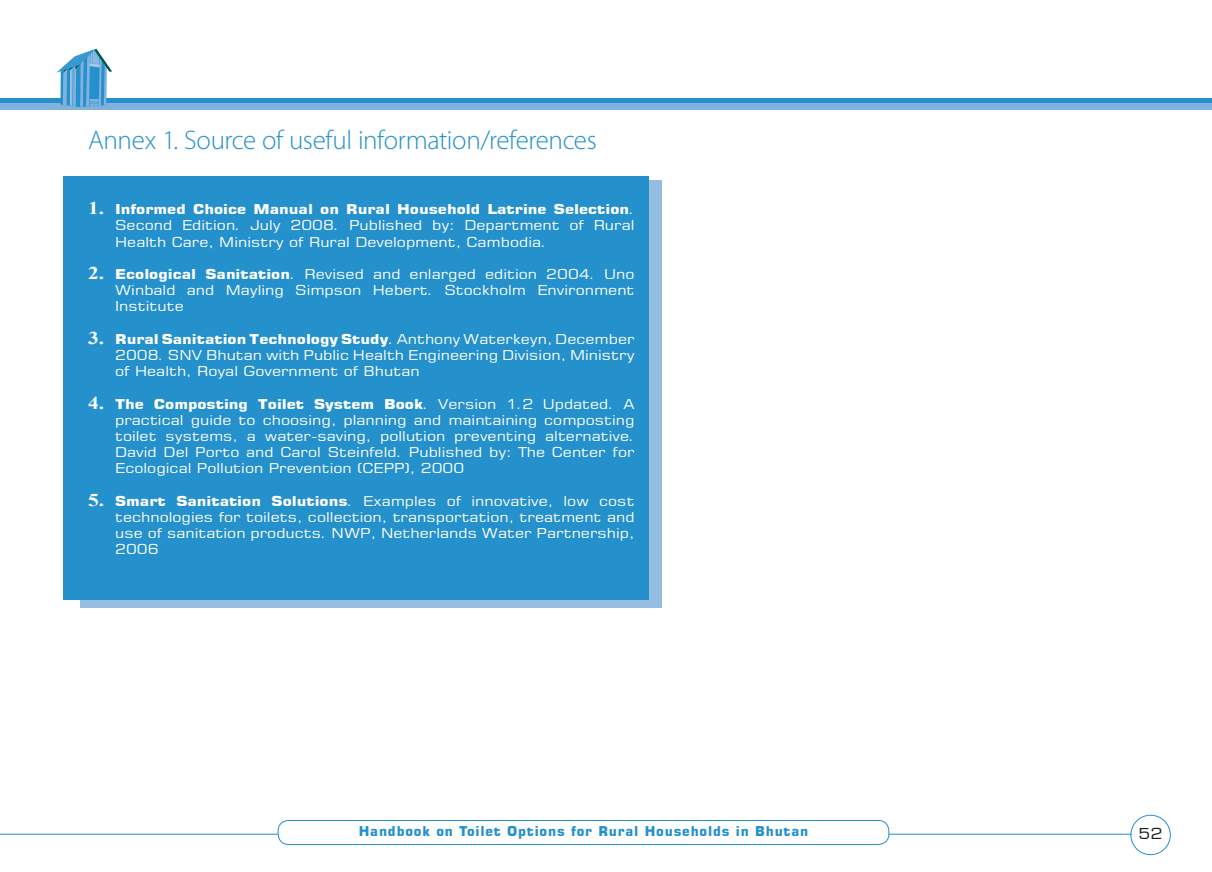
<style>
.page{position:relative;width:1212px;height:872px;background:#fff}
.page>*{position:absolute;margin:0;border:0;box-sizing:border-box;transform-origin:0 0}
.t1{font:300 27px "Myriad Pro";letter-spacing:-.015em;color:#2490cc}
.t2{font:15px "Square 721 BT";color:#231f20;scale:1.19 1}
.t3{font:13.5px/16.2px "Square 721 BT";color:#fff;text-align:justify;scale:1.19 1}
.t4{font:700 13.5px "Square 721 BT";letter-spacing:.06em;color:#2490cc}
.s1{font-family:"Times New Roman";font-weight:700;font-size:18px}
.s2{font-weight:700}
</style>
<div class="page">
<svg style="left:0;top:99px;width:1174px;height:5px;background:#3696cf"></svg>
<div style="left:0;top:104px;width:1212px;height:6px;background:#81b2dd"></div>
<svg style="left:56px;top:49px;width:56px;height:58px"></svg>
<div style="left:1130px;top:815px;width:41px;height:40px;border:1px solid #2490cc;border-radius:50%"></div>
<div style="left:278px;top:820px;width:611px;height:25px;border:1px solid #2490cc;border-radius:10px"></div>
<hr style="left:889px;top:834px;width:243px;height:1px;background:#2490cc">
<hr style="left:0;top:834px;width:278px;height:1px;background:#2490cc">
<svg style="left:1174px;top:99px;width:38px;height:5px"></svg>
<div style="left:80px;top:180px;width:582px;height:427px;background:#95bde2"></div>
<div style="left:63px;top:176px;width:585px;height:423px;background:#2490cc"></div>
<p class="t1" style="left:88px;top:125px;width:510px">Annex 1. Source of useful information/references</p>
<p class="t3" style="left:115px;top:201px;width:438px;text-indent:-27px"><span class="s1">1.</span> <span class="s2">Informed Choice Manual on Rural Household Latrine Selection</span>.<br>Second Edition. July 2008. Published by: Department of Rural Health Care, Ministry of Rural Development, Cambodia.</p>
<p class="t3" style="left:115px;top:266px;width:438px;text-indent:-27px"><span class="s1">2.</span> <span class="s2">Ecological Sanitation</span>. Revised and enlarged edition 2004. Uno Winbald and Mayling Simpson Hebert. Stockholm Environment Institute</p>
<p class="t3" style="left:115px;top:330px;width:438px;text-indent:-27px"><span class="s1">3.</span> <span class="s2">Rural Sanitation Technology Study</span>. Anthony Waterkeyn, December 2008. SNV Bhutan with Public Health Engineering Division, Ministry of Health, Royal Government of Bhutan</p>
<p class="t3" style="left:115px;top:395px;width:438px;text-indent:-27px"><span class="s1">4.</span> <span class="s2">The Composting Toilet System Book</span>. Version 1.2 Updated. A practical guide to choosing, planning and maintaining composting toilet systems, a water-saving, pollution preventing alternative.<br>David Del Porto and Carol Steinfeld. Published by: The Center for Ecological Pollution Prevention (CEPP), 2000</p>
<p class="t3" style="left:115px;top:492px;width:438px;text-indent:-27px"><span class="s1">5.</span> <span class="s2">Smart Sanitation Solutions</span>. Examples of innovative, low cost technologies for toilets, collection, transportation, treatment and use of sanitation products. NWP, Netherlands Water Partnership, 2006</p>
<p class="t4" style="left:359px;top:823px;width:451px">Handbook on Toilet Options for Rural Households in Bhutan</p>
<p class="t2" style="left:1138px;top:824px;width:22px">52</p>
</div>
